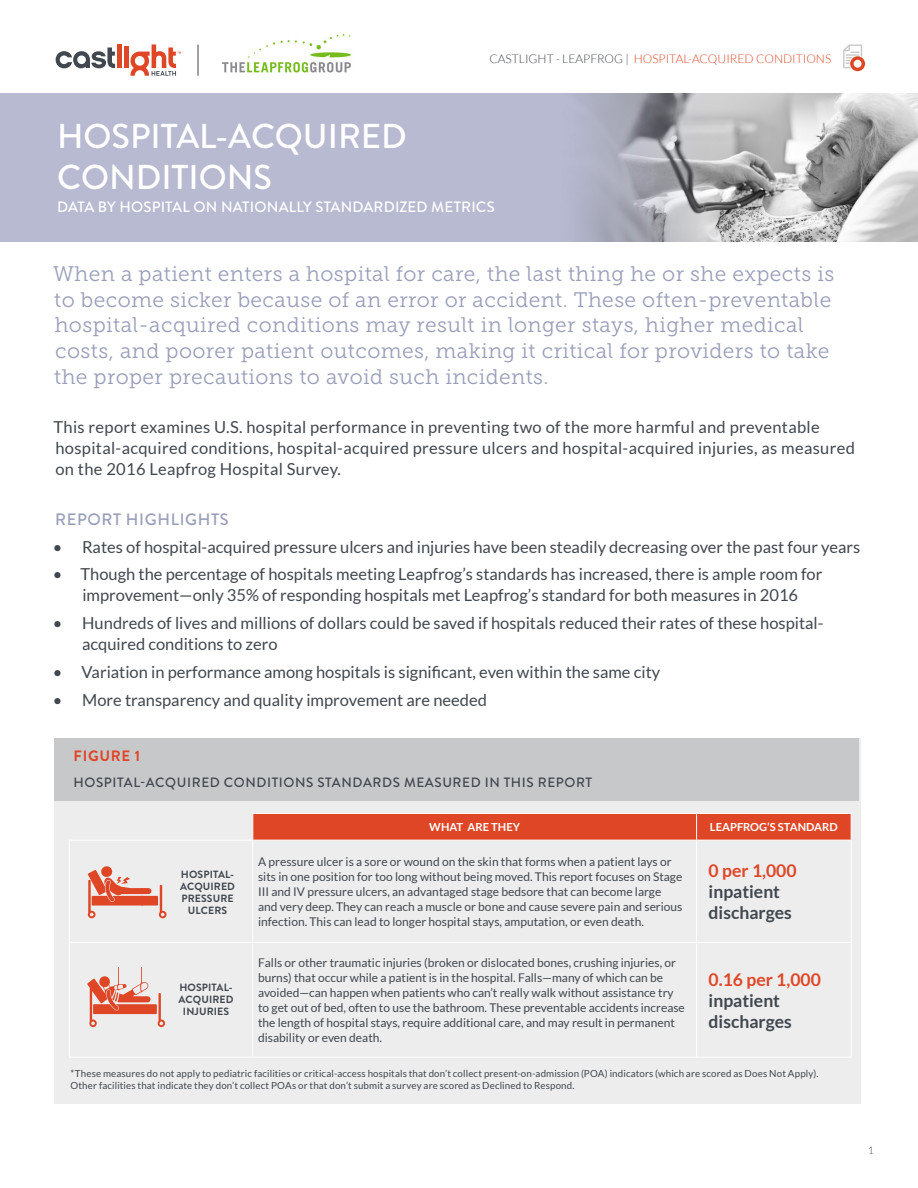
<style>
.page{position:relative;width:918px;height:1188px;background:#fff}
.page>*{position:absolute;margin:0;border:0;box-sizing:border-box;transform-origin:0 0}
.t1{font:500 34.5px/41.4px "Brandon Grotesque";color:#fff}
.t2{font:21px/25.7px "Museo Slab 300";letter-spacing:.02em;color:#999eba}
.t3{font:700 17.55px/21px "Lato";color:#40474e}
.t4{font:700 17.55px "Lato";color:#df4625}
.t5{font:16.5px/21px "Lato";color:#40474e;text-align:center}
.t6{font:16.5px/21px "Lato";letter-spacing:.02em;color:#40474e}
.t7{font:500 16.5px "Brandon Grotesque";letter-spacing:.04em;color:#999eba}
.t8{font:500 15px "Brandon Grotesque";letter-spacing:.01em;color:#fff}
.t9{font:700 15px "Brandon Grotesque";letter-spacing:.045em;color:#df4625}
.t10{font:500 13.5px "Brandon Grotesque";letter-spacing:.045em;color:#40474e}
.t11{font:12px/15px "Lato";color:#40474e}
.t12{font:300 12px "Lato";color:#df4625}
.t13{font:700 11.1px "Lato";color:#fff}
.t14{font:700 10.5px/12px "Brandon Grotesque";letter-spacing:.01em;color:#40474e;text-align:center}
.t15{font:300 10.5px "Lato";color:#40474e}
.t16{font:9.75px/12px "Lato";letter-spacing:.015em;color:#40474e}
.s1{color:#40474e}
</style>
<div class="page">
<img style="left:0;top:94px;width:918px;height:148px">
<svg style="left:56px;top:48px;width:59px;height:20px"></svg>
<hr style="left:117px;top:44px;width:4px;height:24px;background:#df4625">
<svg style="left:124px;top:44px;width:57px;height:32px"></svg>
<svg style="left:843px;top:44px;width:22px;height:27px"></svg>
<img style="left:222px;top:34px;width:129px;height:39px">
<hr style="left:198px;top:44px;width:1px;height:32px;background:#40474e">
<div style="left:54px;top:738px;width:807px;height:366px;background:#ededee"></div>
<div style="left:54px;top:738px;width:805px;height:63px;background:#c7c8ca"></div>
<hr style="left:69px;top:840px;width:184px;height:1px;background:#fff">
<hr style="left:69px;top:840px;width:1px;height:102px;background:#fff">
<hr style="left:851px;top:840px;width:1px;height:102px;background:#fff">
<hr style="left:69px;top:942px;width:184px;height:1px;background:#fff">
<hr style="left:69px;top:943px;width:1px;height:114px;background:#fff">
<hr style="left:252px;top:942px;width:445px;height:1px;background:#fff">
<hr style="left:697px;top:942px;width:155px;height:1px;background:#fff">
<hr style="left:851px;top:943px;width:1px;height:114px;background:#fff">
<hr style="left:69px;top:1057px;width:184px;height:1px;background:#fff">
<hr style="left:253px;top:1057px;width:444px;height:1px;background:#fff">
<hr style="left:697px;top:1057px;width:155px;height:1px;background:#fff">
<hr style="left:696px;top:813px;width:156px;height:1px;background:#fff">
<hr style="left:696px;top:840px;width:156px;height:1px;background:#fff">
<hr style="left:253px;top:840px;width:443px;height:1px;background:#fff">
<hr style="left:252px;top:813px;width:444px;height:1px;background:#fff">
<hr style="left:252px;top:840px;width:1px;height:102px;background:#fff">
<hr style="left:252px;top:943px;width:1px;height:114px;background:#fff">
<div style="left:252px;top:814px;width:599px;height:26px;background:#df4625"></div>
<hr style="left:696px;top:840px;width:1px;height:102px;background:#fff">
<hr style="left:696px;top:943px;width:1px;height:114px;background:#fff">
<svg style="left:88px;top:866px;width:79px;height:52px"></svg>
<svg style="left:87px;top:967px;width:78px;height:60px"></svg>
<p class="t12" style="left:489px;top:52px;width:343px"><span class="s1">CASTLIGHT - LEAPFROG |</span> HOSPITAL-ACQUIRED CONDITIONS</p>
<h1 class="t1" style="left:57px;top:116px;width:351px">HOSPITAL-ACQUIRED<br>CONDITIONS</h1>
<p class="t8" style="left:57px;top:196px;width:439px">DATA BY HOSPITAL ON NATIONALLY STANDARDIZED METRICS</p>
<p class="t2" style="left:53px;top:261px;width:783px">When a patient enters a hospital for care, the last thing he or she expects is to become sicker because of an error or accident. These often-preventable hospital-acquired conditions may result in longer stays, higher medical costs, and poorer patient outcomes, making it critical for providers to take the proper precautions to avoid such incidents.</p>
<p class="t6" style="left:54px;top:417px;width:803px">This report examines U.S. hospital performance in preventing two of the more harmful and preventable hospital-acquired conditions, hospital-acquired pressure ulcers and hospital-acquired injuries, as measured on the 2016 Leapfrog Hospital Survey.</p>
<h3 class="t7" style="left:55px;top:508px;width:175px">REPORT HIGHLIGHTS</h3>
<h3 class="t5" style="left:53px;top:536px;width:809px">• Rates of hospital-acquired pressure ulcers and injuries have been steadily decreasing over the past four years</h3>
<h3 class="t5" style="left:53px;top:564px;width:771px">• Though the percentage of hospitals meeting Leapfrog’s standards has increased, there is ample room for improvement—only 35% of responding hospitals met Leapfrog’s standard for both measures in 2016</h3>
<h3 class="t5" style="left:82px;top:613px;width:743px;text-align:left;text-indent:-29px">• Hundreds of lives and millions of dollars could be saved if hospitals reduced their rates of these hospital&shy;acquired conditions to zero</h3>
<h3 class="t5" style="left:53px;top:661px;width:609px">• Variation in performance among hospitals is significant, even within the same city</h3>
<h3 class="t5" style="left:53px;top:689px;width:436px">• More transparency and quality improvement are needed</h3>
<p class="t9" style="left:74px;top:746px;width:68px">FIGURE 1</p>
<p class="t10" style="left:74px;top:773px;width:520px">HOSPITAL-ACQUIRED CONDITIONS STANDARDS MEASURED IN THIS REPORT</p>
<p class="t13" style="left:429px;top:821px;width:92px">WHAT ARE THEY</p>
<p class="t13" style="left:710px;top:821px;width:129px">LEAPFROG’S STANDARD</p>
<p class="t11" style="left:258px;top:854px;width:426px">A pressure ulcer is a sore or wound on the skin that forms when a patient lays or sits in one position for too long without being moved. This report focuses on Stage III and IV pressure ulcers, an advantaged stage bedsore that can become large and very deep. They can reach a muscle or bone and cause severe pain and serious infection. This can lead to longer hospital stays, amputation, or even death.</p>
<h3 class="t4" style="left:709px;top:861px;width:90px">0 per 1,000</h3>
<p class="t14" style="left:180px;top:869px;width:56px">HOSPITAL-<br>ACQUIRED<br>PRESSURE<br>ULCERS</p>
<h3 class="t3" style="left:709px;top:881px;width:85px">inpatient discharges</h3>
<p class="t14" style="left:179px;top:981px;width:56px">HOSPITAL-<br>ACQUIRED<br>INJURIES</p>
<p class="t11" style="left:258px;top:955px;width:428px">Falls or other traumatic injuries (broken or dislocated bones, crushing injuries, or burns) that occur while a patient is in the hospital. Falls—many of which can be avoided—can happen when patients who can’t really walk without assistance try to get out of bed, often to use the bathroom. These preventable accidents increase the length of hospital stays, require additional care, and may result in permanent disability or even death.</p>
<h3 class="t4" style="left:709px;top:969px;width:114px">0.16 per 1,000</h3>
<h3 class="t3" style="left:709px;top:990px;width:85px">inpatient discharges</h3>
<p class="t16" style="left:70px;top:1067px;width:750px">*These measures do not apply to pediatric facilities or critical-access hospitals that don’t collect present-on-admission (POA) indicators (which are scored as Does Not Apply).<br>Other facilities that indicate they don’t collect POAs or that don’t submit a survey are scored as Declined to Respond.</p>
<p class="t15" style="left:868px;top:1144px;width:8px">1</p>
</div>
